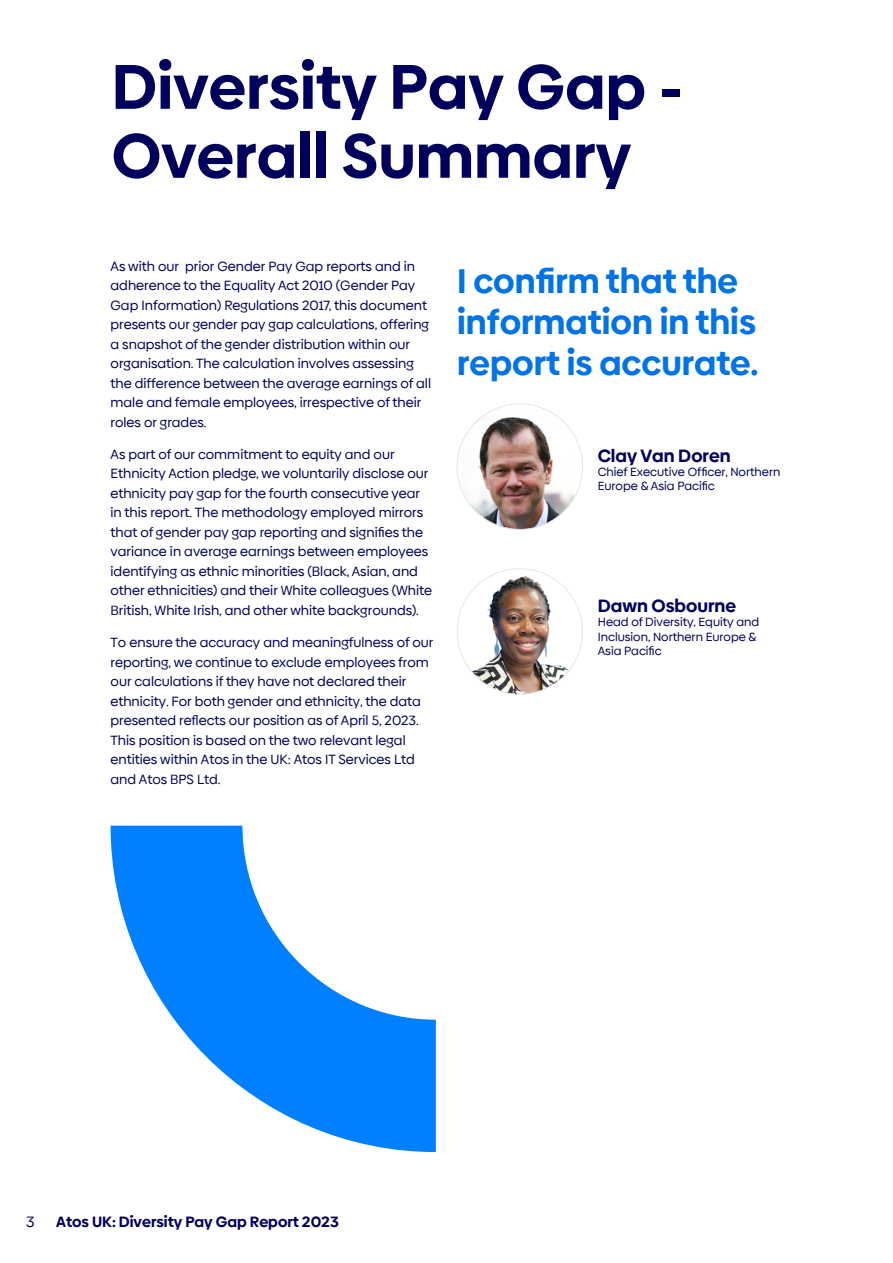
<style>
.page{position:relative;width:893px;height:1263px;background:#fff}
.page>*{position:absolute;margin:0;border:0;box-sizing:border-box;transform-origin:0 0}
.t1{font:700 63px/69px "Biennale";color:#00005c}
.t2{font:700 34.5px/41.4px "Biennale";color:#0073e6}
.t3{font:700 18px "Biennale";color:#00005c}
.t4{font:700 15.15px "Biennale";color:#00005c}
.t5{font:15.15px "Biennale";color:#00005c}
.t6{font:13.5px/19.5px "Biennale";color:#00005c}
.t7{font:12px/14.4px "Biennale";color:#00005c}
</style>
<div class="page">
<img style="left:457px;top:404px;width:121px;height:124px">
<img style="left:457px;top:569px;width:126px;height:125px;border-radius:63px">
<svg style="left:111px;top:826px;width:325px;height:326px"></svg>
<h1 class="t1" style="left:112px;top:52px;width:573px">Diversity Pay Gap -<br>Overall Summary</h1>
<p class="t6" style="left:111px;top:256px;width:322px">As with our prior Gender Pay Gap reports and in adherence to the Equality Act 2010 (Gender Pay Gap Information) Regulations 2017, this document presents our gender pay gap calculations, offering a snapshot of the gender distribution within our organisation. The calculation involves assessing the difference between the average earnings of all male and female employees, irrespective of their roles or grades.</p>
<p class="t6" style="left:111px;top:444px;width:323px">As part of our commitment to equity and our Ethnicity Action pledge, we voluntarily disclose our ethnicity pay gap for the fourth consecutive year in this report. The methodology employed mirrors that of gender pay gap reporting and signifies the variance in average earnings between employees identifying as ethnic minorities (Black, Asian, and other ethnicities) and their White colleagues (White British, White Irish, and other white backgrounds).</p>
<p class="t6" style="left:111px;top:633px;width:324px">To ensure the accuracy and meaningfulness of our reporting, we continue to exclude employees from our calculations if they have not declared their ethnicity. For both gender and ethnicity, the data presented reflects our position as of April 5, 2023.<br>This position is based on the two relevant legal entities within Atos in the UK: Atos IT Services Ltd and Atos BPS Ltd.</p>
<h2 class="t2" style="left:457px;top:260px;width:303px">I confirm that the information in this report is accurate.</h2>
<h3 class="t3" style="left:598px;top:444px;width:134px">Clay Van Doren</h3>
<p class="t7" style="left:598px;top:465px;width:184px">Chief Executive Officer, Northern<br>Europe &amp; Asia Pacific</p>
<h3 class="t3" style="left:598px;top:594px;width:140px">Dawn Osbourne</h3>
<p class="t7" style="left:598px;top:615px;width:163px">Head of Diversity, Equity and<br>Inclusion, Northern Europe &amp;<br>Asia Pacific</p>
<p class="t5" style="left:26px;top:1213px;width:10px">3</p>
<p class="t4" style="left:56px;top:1212px;width:284px">Atos UK: Diversity Pay Gap Report 2023</p>
</div>
